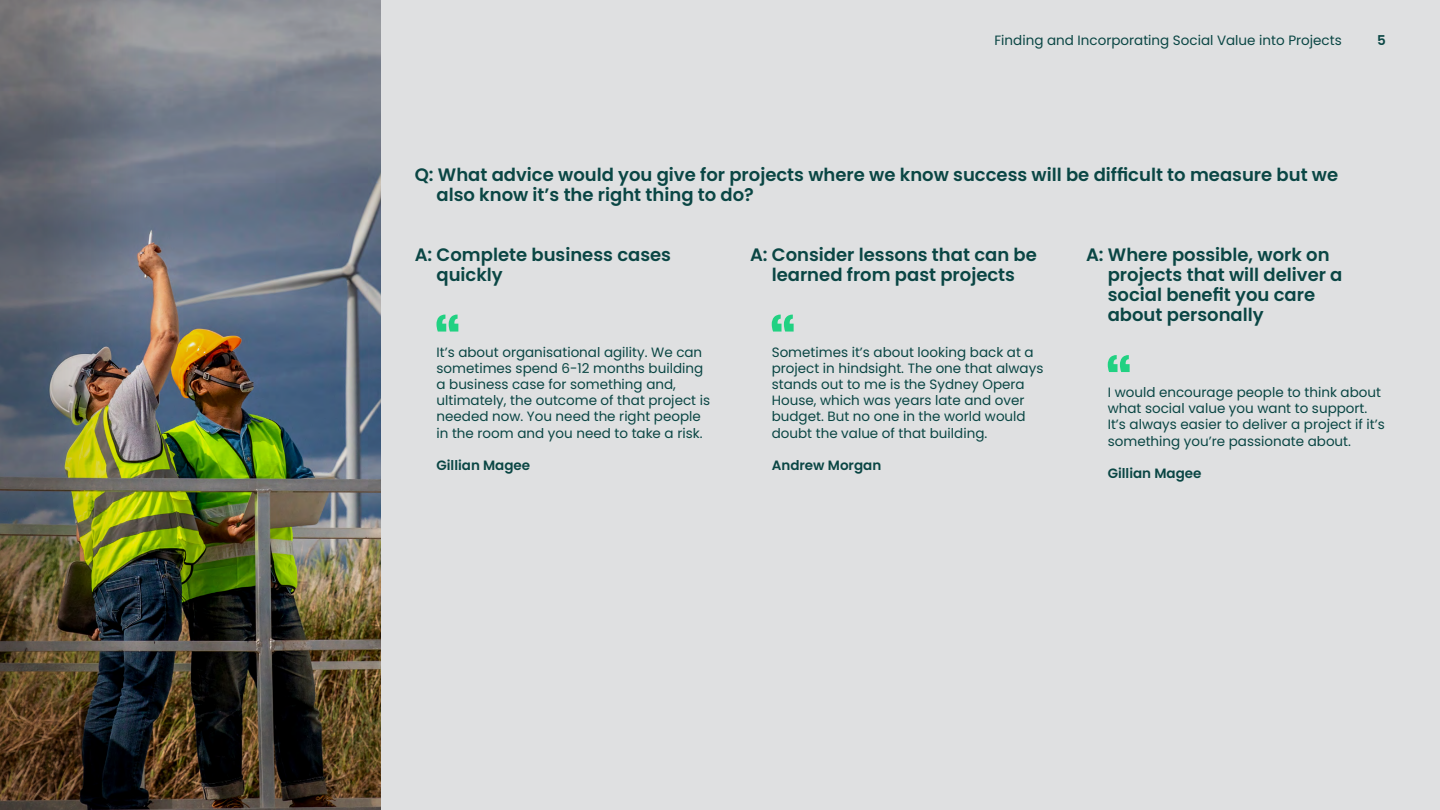
<style>
.page{position:relative;width:1440px;height:810px;background:#dfe0e1}
.page>*{position:absolute;margin:0;border:0;box-sizing:border-box;transform-origin:0 0}
.t1{font:600 18px/20.2px "Poppins";color:#0a4644}
.t2{font:13.5px/16.2px "Poppins";color:#0a4644}
.t3{font:600 13.5px "Poppins";color:#0a4644}
</style>
<div class="page">
<svg style="left:436px;top:315px;width:22px;height:17px"></svg>
<svg style="left:772px;top:315px;width:22px;height:17px"></svg>
<svg style="left:1108px;top:355px;width:22px;height:17px"></svg>
<img style="left:0;top:0;width:380px;height:810px">
<p class="t2" style="left:994px;top:32px;width:349px">Finding and Incorporating Social Value into Projects</p>
<p class="t3" style="left:1377px;top:32px;width:10px">5</p>
<h1 class="t1" style="left:436px;top:165px;width:903px;text-indent:-22px">Q: What advice would you give for projects where we know success will be difficult to measure but we also know it’s the right thing to do?</h1>
<h1 class="t1" style="left:436px;top:244px;width:236px;text-indent:-22px">A: Complete business cases quickly</h1>
<p class="t2" style="left:436px;top:344px;width:275px">It’s about organisational agility. We can sometimes spend 6-12 months building a business case for something and, ultimately, the outcome of that project is needed now. You need the right people in the room and you need to take a risk.</p>
<p class="t3" style="left:436px;top:457px;width:95px">Gillian Magee</p>
<h1 class="t1" style="left:750px;top:244px;width:288px;text-align:center">A: Consider lessons that can be learned from past projects</h1>
<p class="t2" style="left:772px;top:344px;width:273px">Sometimes it’s about looking back at a project in hindsight. The one that always stands out to me is the Sydney Opera House, which was years late and over budget. But no one in the world would doubt the value of that building.</p>
<p class="t3" style="left:772px;top:457px;width:111px">Andrew Morgan</p>
<h1 class="t1" style="left:1108px;top:244px;width:236px;text-indent:-22px">A: Where possible, work on projects that will deliver a social benefit you care about personally</h1>
<p class="t2" style="left:1108px;top:384px;width:279px">I would encourage people to think about what social value you want to support.<br>It’s always easier to deliver a project if it’s something you’re passionate about.</p>
<p class="t3" style="left:1108px;top:465px;width:95px">Gillian Magee</p>
</div>
